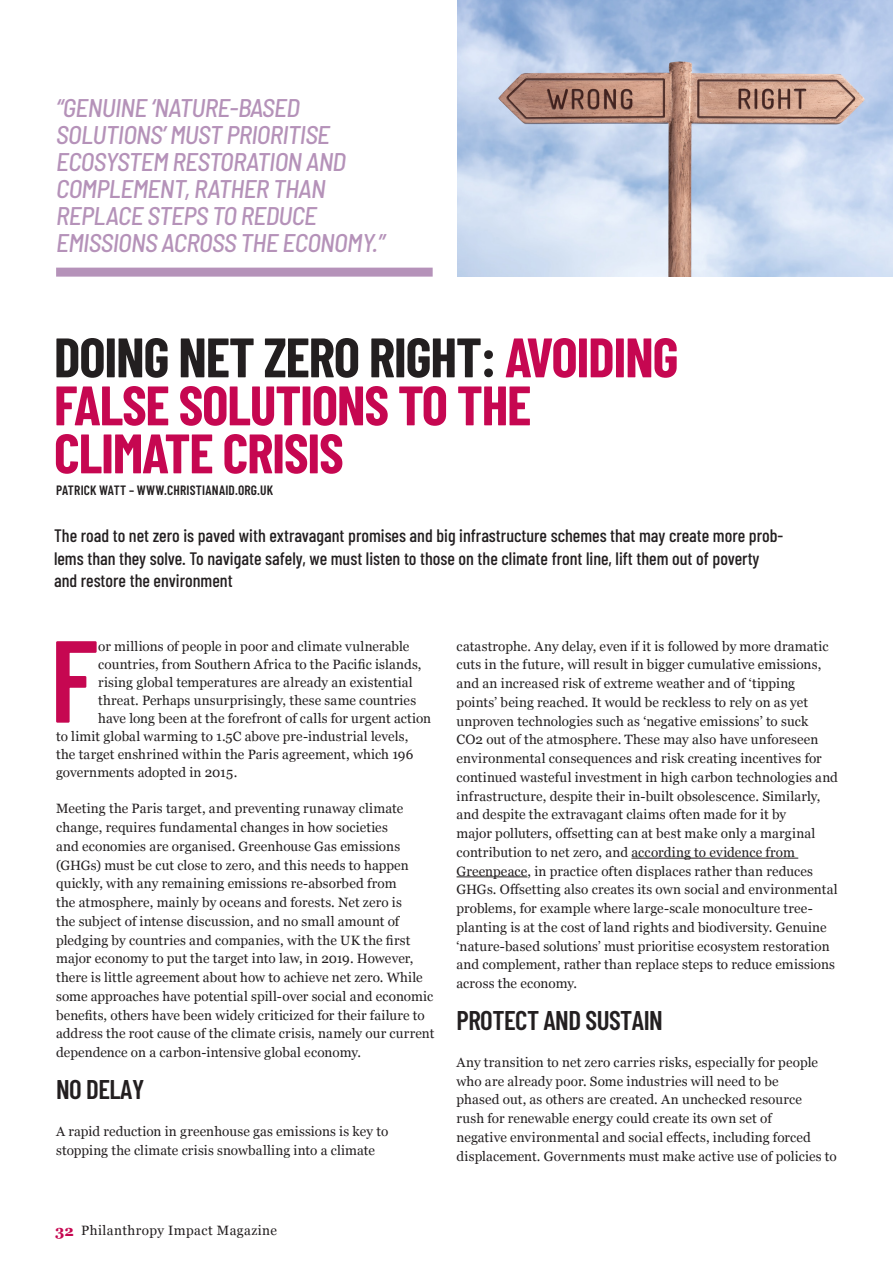
<style>
.page{position:relative;width:893px;height:1263px;background:#fff}
.page>*{position:absolute;margin:0;border:0;box-sizing:border-box;transform-origin:0 0}
.Drop_Cap_Body{font:600 116.4px "Barlow Condensed";color:#c60751}
.Main_title_large{font:700 55.5px/48px "Barlow Condensed";letter-spacing:-.02em;color:#c60751}
.Paragraph_title{font:600 27px "Barlow Condensed";letter-spacing:-.02em;color:#231f20}
.Quote_large{font:italic 500 semi-condensed 25.5px/27px "Barlow";letter-spacing:-.02em;color:#b592b9}
.Intro_to_paragraph{font:500 18px/22.5px "Barlow Condensed";color:#231f20}
.Body_Text{font:13.5px/18.8px "Georgia";letter-spacing:.01em;color:#231f20}
.Drop_Cap_Body-2{font:13.5px "Georgia";letter-spacing:.01em;color:#231f20}
.By_Name{font:600 13.5px "Barlow Condensed";letter-spacing:.015em;color:#231f20}
.Body_Text-2{font:13.5px "Georgia";letter-spacing:.03em;color:#231f20}
.s1{color:#231f20}
.s2{font-weight:700;font-size:15px;color:#c60751}
</style>
<div class="page">
<img style="left:458px;top:0;width:435px;height:277px">
<hr style="left:631px;top:858px;width:167px;height:1px;background:#231f20">
<hr style="left:457px;top:876px;width:70px;height:1px;background:#231f20">
<div style="left:56px;top:268px;width:377px;height:9px;background:#b592b9"></div>
<p class="Quote_large" style="left:56px;top:93px;width:330px">“GENUINE ‘NATURE-BASED<br>SOLUTIONS’ MUST PRIORITISE<br>ECOSYSTEM RESTORATION AND<br>COMPLEMENT, RATHER THAN<br>REPLACE STEPS TO REDUCE<br>EMISSIONS ACROSS THE ECONOMY.”</p>
<p class="Main_title_large" style="left:54px;top:330px;width:626px"><span class="s1">DOING NET ZERO RIGHT:</span> AVOIDING<br>FALSE SOLUTIONS TO THE<br>CLIMATE CRISIS</p>
<p class="By_Name" style="left:56px;top:480px;width:219px">PATRICK WATT – WWW.CHRISTIANAID.ORG.UK</p>
<p class="Intro_to_paragraph" style="left:54px;top:523px;width:731px">The road to net zero is paved with extravagant promises and big infrastructure schemes that may create more prob&shy;lems than they solve. To navigate safely, we must listen to those on the climate front line, lift them out of poverty and restore the environment</p>
<p class="Drop_Cap_Body" style="left:50px;top:598px;width:50px">F</p>
<p class="Drop_Cap_Body-2" style="left:98px;top:636px;width:313px">or millions of people in poor and climate vulnerable</p>
<p class="Drop_Cap_Body-2" style="left:98px;top:654px;width:325px">countries, from Southern Africa to the Pacific islands,</p>
<p class="Drop_Cap_Body-2" style="left:98px;top:672px;width:316px">rising global temperatures are already an existential</p>
<p class="Drop_Cap_Body-2" style="left:98px;top:690px;width:319px">threat. Perhaps unsurprisingly, these same countries</p>
<p class="Drop_Cap_Body-2" style="left:98px;top:708px;width:335px">have long been at the forefront of calls for urgent action</p>
<p class="Drop_Cap_Body-2" style="left:56px;top:726px;width:354px">to limit global warming to 1.5C above pre-industrial levels,</p>
<p class="Drop_Cap_Body-2" style="left:56px;top:744px;width:359px">the target enshrined within the Paris agreement, which 196</p>
<p class="Drop_Cap_Body-2" style="left:56px;top:762px;width:183px">governments adopted in 2015.</p>
<p class="Body_Text" style="left:56px;top:799px;width:380px">Meeting the Paris target, and preventing runaway climate change, requires fundamental changes in how societies<br>and economies are organised. Greenhouse Gas emissions (GHGs) must be cut close to zero, and this needs to happen quickly, with any remaining emissions re-absorbed from<br>the atmosphere, mainly by oceans and forests. Net zero is<br>the subject of intense discussion, and no small amount of pledging by countries and companies, with the UK the first major economy to put the target into law, in 2019. However, there is little agreement about how to achieve net zero. While some approaches have potential spill-over social and economic benefits, others have been widely criticized for their failure to address the root cause of the climate crisis, namely our current dependence on a carbon-intensive global economy.</p>
<p class="Paragraph_title" style="left:56px;top:1070px;width:90px">NO DELAY</p>
<p class="Body_Text" style="left:56px;top:1121px;width:334px">A rapid reduction in greenhouse gas emissions is key to stopping the climate crisis snowballing into a climate</p>
<p class="Body_Text" style="left:457px;top:636px;width:383px">catastrophe. Any delay, even if it is followed by more dramatic cuts in the future, will result in bigger cumulative emissions, and an increased risk of extreme weather and of ‘tipping points’ being reached. It would be reckless to rely on as yet unproven technologies such as ‘negative emissions’ to suck CO2 out of the atmosphere. These may also have unforeseen environmental consequences and risk creating incentives for continued wasteful investment in high carbon technologies and infrastructure, despite their in-built obsolescence. Similarly, and despite the extravagant claims often made for it by<br>major polluters, offsetting can at best make only a marginal contribution to net zero, and according to evidence from Greenpeace, in practice often displaces rather than reduces GHGs. Offsetting also creates its own social and environmental problems, for example where large-scale monoculture tree&shy;planting is at the cost of land rights and biodiversity. Genuine ‘nature-based solutions’ must prioritise ecosystem restoration and complement, rather than replace steps to reduce emissions across the economy.</p>
<p class="Paragraph_title" style="left:457px;top:1001px;width:208px">PROTECT AND SUSTAIN</p>
<p class="Body_Text" style="left:457px;top:1052px;width:382px">Any transition to net zero carries risks, especially for people who are already poor. Some industries will need to be<br>phased out, as others are created. An unchecked resource<br>rush for renewable energy could create its own set of<br>negative environmental and social effects, including forced displacement. Governments must make active use of policies to</p>
<p class="Body_Text-2" style="left:55px;top:1221px;width:223px"><span class="s2">32</span> Philanthropy Impact Magazine</p>
</div>
